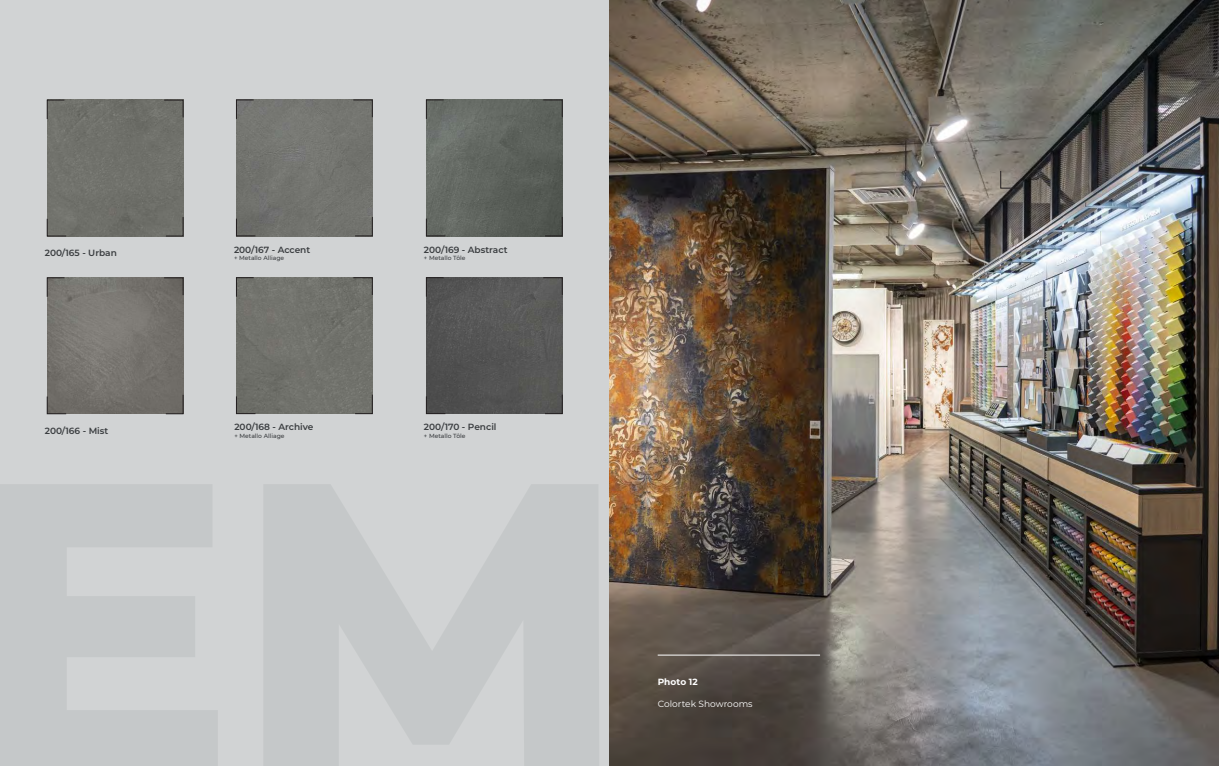
<style>
.page{position:relative;width:1219px;height:766px;background:#fff}
.page>*{position:absolute;margin:0;border:0;box-sizing:border-box;transform-origin:0 0}
.t1{font:600 9px "Montserrat";color:#393c3f}
.t2{font:9px "Montserrat";color:#fff}
.t3{font:700 9px "Montserrat";letter-spacing:.005em;color:#fff}
.t4{font:500 6px "Montserrat";color:#393c3f}
</style>
<div class="page">
<div style="left:0;top:0;width:1219px;height:765px;background:#d1d3d4"></div>
<svg style="left:0;top:478px;width:610px;height:287px;fill:#c5c8c9"></svg>
<img style="left:610px;top:0;width:609px;height:765px">
<hr style="left:658px;top:654px;width:162px;height:1px;background:#fff">
<div style="left:47px;top:100px;width:136px;height:136px;background:#6f706a"></div>
<div style="left:236px;top:100px;width:136px;height:136px;background:#73746f"></div>
<img style="left:426px;top:100px;width:136px;height:136px">
<svg style="left:47px;top:100px;width:18px;height:19px"></svg>
<svg style="left:166px;top:217px;width:17px;height:19px"></svg>
<svg style="left:164px;top:100px;width:19px;height:17px"></svg>
<svg style="left:47px;top:218px;width:19px;height:18px"></svg>
<svg style="left:236px;top:100px;width:18px;height:19px"></svg>
<svg style="left:355px;top:217px;width:18px;height:19px"></svg>
<svg style="left:353px;top:100px;width:20px;height:17px"></svg>
<svg style="left:236px;top:218px;width:20px;height:18px"></svg>
<svg style="left:426px;top:100px;width:18px;height:19px"></svg>
<svg style="left:545px;top:217px;width:17px;height:19px"></svg>
<svg style="left:543px;top:100px;width:19px;height:17px"></svg>
<svg style="left:426px;top:218px;width:20px;height:18px"></svg>
<img style="left:47px;top:277px;width:136px;height:137px">
<div style="left:236px;top:277px;width:136px;height:137px;background:#71726c"></div>
<img style="left:426px;top:277px;width:136px;height:137px">
<svg style="left:47px;top:277px;width:18px;height:20px"></svg>
<svg style="left:166px;top:394px;width:17px;height:20px"></svg>
<svg style="left:164px;top:277px;width:19px;height:18px"></svg>
<svg style="left:47px;top:396px;width:19px;height:18px"></svg>
<svg style="left:236px;top:277px;width:18px;height:20px"></svg>
<svg style="left:355px;top:394px;width:18px;height:20px"></svg>
<svg style="left:353px;top:277px;width:20px;height:18px"></svg>
<svg style="left:236px;top:396px;width:20px;height:17px"></svg>
<svg style="left:426px;top:277px;width:18px;height:20px"></svg>
<svg style="left:545px;top:394px;width:17px;height:20px"></svg>
<svg style="left:543px;top:277px;width:19px;height:18px"></svg>
<svg style="left:426px;top:396px;width:20px;height:17px"></svg>
<svg style="left:1000px;top:171px;width:20px;height:17px"></svg>
<p class="t1" style="left:45px;top:246px;width:74px">200/165 - Urban</p>
<p class="t1" style="left:234px;top:243px;width:78px">200/167 - Accent</p>
<p class="t4" style="left:234px;top:253px;width:52px">+ Metallo Alliage</p>
<p class="t1" style="left:45px;top:424px;width:65px">200/166 - Mist</p>
<p class="t1" style="left:234px;top:421px;width:81px">200/168 - Archive</p>
<p class="t4" style="left:234px;top:431px;width:52px">+ Metallo Alliage</p>
<p class="t1" style="left:424px;top:243px;width:85px">200/169 - Abstract</p>
<p class="t4" style="left:424px;top:253px;width:43px">+ Metallo Tôle</p>
<p class="t1" style="left:424px;top:421px;width:74px">200/170 - Pencil</p>
<p class="t4" style="left:424px;top:431px;width:43px">+ Metallo Tôle</p>
<p class="t3" style="left:658px;top:675px;width:42px">Photo 12</p>
<p class="t2" style="left:658px;top:697px;width:97px">Colortek Showrooms</p>
</div>
